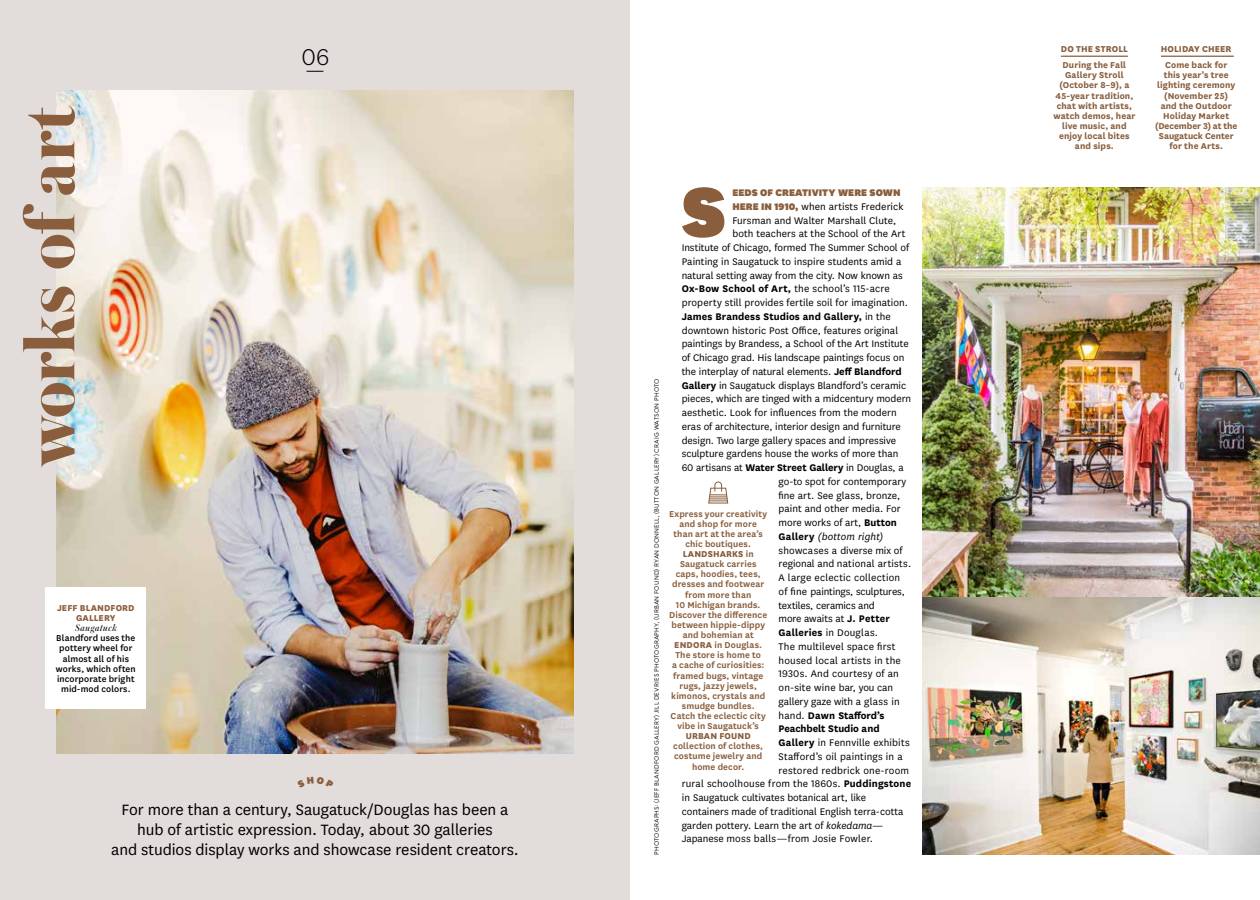
<style>
.page{position:relative;width:1260px;height:900px;background:#fff}
.page>*{position:absolute;margin:0;border:0;box-sizing:border-box;transform-origin:0 0}
.t1{font:900 82.38px "National";color:#8a5e3c}
.t2{font:700 74.75px "Austin";color:#8a5e3c}
.t3{font:300 26.75px "National";color:#000}
.t4{font:17.5px/20px "National";letter-spacing:-.005em;color:#000;text-align:center}
.t5{font:11.25px "National";color:#000}
.t6{font:700 11.25px "National";letter-spacing:.005em;color:#000}
.t7{font:11.25px "National";letter-spacing:.02em;color:#000}
.t8{font:900 11.25px "National";letter-spacing:.01em;color:#8a5e3c}
.t9{font:italic 11.25px "National";letter-spacing:.01em;color:#000}
.t10{font:600 10px/10.1px "National";letter-spacing:.01em;color:#8a5e3c;text-align:center}
.t11{font:700 10px/10.1px "National";letter-spacing:.01em;color:#8a5e3c;text-align:center}
.t12{font:500 10px/10.1px "National";letter-spacing:.01em;color:#000;text-align:center}
.t13{font:800 10px/10.4px "National";letter-spacing:.01em;color:#8a5e3c;text-align:center}
.t14{font:italic 10px "Austin";letter-spacing:.055em;color:#000}
.t15{font:6.25px "Hurme Geometric Sans 4";letter-spacing:.015em;color:#000}
.s1{font-weight:900;color:#8a5e3c}
.s2{font-weight:700}
.s3{font-weight:400}
.s4{font-weight:700;font-style:normal}
.s5{font-style:italic}
.s6{font-weight:800}
</style>
<div class="page">
<div style="left:0;top:0;width:630px;height:900px;background:#e2dddb"></div>
<img style="left:922px;top:188px;width:338px;height:667px">
<img style="left:56px;top:90px;width:518px;height:664px">
<hr style="left:1061px;top:56px;width:67px;height:1px;background:#8a5e3c">
<hr style="left:1161px;top:56px;width:73px;height:1px;background:#8a5e3c">
<svg style="left:307px;top:71px;width:16px;height:1px"></svg>
<svg style="left:708px;top:481px;width:21px;height:23px"></svg>
<div style="left:45px;top:588px;width:101px;height:121px;background:#fff"></div>
<h2 class="t2" style="left:-4px;top:466px;width:361px;rotate:-90deg">works of art</h2>
<p class="t13" style="left:57px;top:602px;width:79px">JEFF BLANDFORD<br>GALLERY</p>
<p class="t14" style="left:75px;top:621px;width:43px">Saugatuck</p>
<p class="t12" style="left:56px;top:633px;width:81px">Blandford uses the pottery wheel for almost all of his works, which often incorporate bright mid-mod colors.</p>
<h3 class="t3" style="left:302px;top:40px;width:29px">06</h3>
<h3 class="t4" style="left:111px;top:799px;width:409px">For more than a century, Saugatuck/Douglas has been a hub of artistic expression. Today, about 30 galleries<br>and studios display works and showcase resident creators.</h3>
<p class="t15" style="left:652px;top:855px;width:478px;rotate:-90deg">PHOTOGRAPHS: (JEFF BLANDFORD GALLERY) JILL DEVRIES PHOTOGRAPHY, (URBAN FOUND) RYAN DONNELL, (BUTTON GALLERY) CRAIG WATSON PHOTO</p>
<h1 class="t1" style="left:682px;top:154px;width:46px">S</h1>
<p class="t8" style="left:732px;top:185px;width:170px">EEDS OF CREATIVITY WERE SOWN</p>
<p class="t5" style="left:732px;top:199px;width:173px"><span class="s1">HERE IN 1910,</span> when artists Frederick</p>
<p class="t5" style="left:732px;top:213px;width:165px">Fursman and Walter Marshall Clute,</p>
<p class="t5" style="left:732px;top:227px;width:175px">both teachers at the School of the Art</p>
<p class="t5" style="left:682px;top:240px;width:229px">Institute of Chicago, formed The Summer School of</p>
<p class="t5" style="left:682px;top:254px;width:221px">Painting in Saugatuck to inspire students amid a</p>
<p class="t5" style="left:682px;top:268px;width:223px">natural setting away from the city. Now known as</p>
<p class="t5" style="left:682px;top:282px;width:210px"><span class="s2">Ox-Bow School of Art,</span> the school’s 115-acre</p>
<p class="t5" style="left:682px;top:295px;width:228px">property still provides fertile soil for imagination.</p>
<p class="t6" style="left:682px;top:309px;width:211px">James Brandess Studios and Gallery, <span class="s3">in the</span></p>
<p class="t5" style="left:682px;top:323px;width:218px">downtown historic Post Office, features original</p>
<p class="t5" style="left:682px;top:337px;width:229px">paintings by Brandess, a School of the Art Institute</p>
<p class="t5" style="left:682px;top:350px;width:224px">of Chicago grad. His landscape paintings focus on</p>
<p class="t5" style="left:682px;top:364px;width:222px">the interplay of natural elements. <span class="s2">Jeff Blandford</span></p>
<p class="t5" style="left:682px;top:378px;width:226px"><span class="s2">Gallery</span> in Saugatuck displays Blandford’s ceramic</p>
<p class="t5" style="left:682px;top:392px;width:231px">pieces, which are tinged with a midcentury modern</p>
<p class="t5" style="left:682px;top:405px;width:217px">aesthetic. Look for influences from the modern</p>
<p class="t5" style="left:682px;top:419px;width:221px">eras of architecture, interior design and furniture</p>
<p class="t5" style="left:682px;top:433px;width:216px">design. Two large gallery spaces and impressive</p>
<p class="t5" style="left:682px;top:447px;width:218px">sculpture gardens house the works of more than</p>
<p class="t5" style="left:682px;top:460px;width:223px">60 artisans at <span class="s2">Water Street Gallery</span> in Douglas, a</p>
<p class="t5" style="left:779px;top:474px;width:129px">go-to spot for contemporary</p>
<p class="t5" style="left:779px;top:488px;width:123px">fine art. See glass, bronze,</p>
<p class="t5" style="left:779px;top:502px;width:124px">paint and other media. For</p>
<p class="t5" style="left:779px;top:515px;width:120px">more works of art, <span class="s2">Button</span></p>
<p class="t9" style="left:779px;top:530px;width:106px"><span class="s4">Gallery</span> (bottom right)</p>
<p class="t5" style="left:779px;top:543px;width:125px">showcases a diverse mix of</p>
<p class="t5" style="left:779px;top:557px;width:134px">regional and national artists.</p>
<p class="t5" style="left:779px;top:570px;width:123px">A large eclectic collection</p>
<p class="t5" style="left:779px;top:584px;width:128px">of fine paintings, sculptures,</p>
<p class="t5" style="left:779px;top:598px;width:98px">textiles, ceramics and</p>
<p class="t5" style="left:779px;top:612px;width:113px">more awaits at <span class="s2">J. Petter</span></p>
<p class="t7" style="left:779px;top:625px;width:101px"><span class="s2">Galleries</span> in Douglas.</p>
<p class="t5" style="left:779px;top:639px;width:118px">The multilevel space first</p>
<p class="t7" style="left:779px;top:653px;width:124px">housed local artists in the</p>
<p class="t5" style="left:779px;top:667px;width:122px">1930s. And courtesy of an</p>
<p class="t5" style="left:779px;top:680px;width:116px">on-site wine bar, you can</p>
<p class="t5" style="left:779px;top:694px;width:123px">gallery gaze with a glass in</p>
<p class="t6" style="left:779px;top:707px;width:108px"><span class="s3">hand.</span> Dawn Stafford’s</p>
<p class="t6" style="left:779px;top:721px;width:103px">Peachbelt Studio and</p>
<p class="t5" style="left:779px;top:735px;width:133px"><span class="s2">Gallery</span> in Fennville exhibits</p>
<p class="t5" style="left:779px;top:749px;width:126px">Stafford’s oil paintings in a</p>
<p class="t5" style="left:779px;top:763px;width:132px">restored redbrick one-room</p>
<p class="t5" style="left:682px;top:777px;width:231px">rural schoolhouse from the 1860s. <span class="s2">Puddingstone</span></p>
<p class="t5" style="left:682px;top:790px;width:186px">in Saugatuck cultivates botanical art, like</p>
<p class="t5" style="left:682px;top:804px;width:223px">containers made of traditional English terra-cotta</p>
<p class="t5" style="left:682px;top:818px;width:203px">garden pottery. Learn the art of <span class="s5">kokedama</span>—</p>
<p class="t5" style="left:682px;top:832px;width:193px">Japanese moss balls—from Josie Fowler.</p>
<p class="t10" style="left:669px;top:508px;width:100px">Express your creativity and shop for more than art at the area’s chic boutiques.<br><span class="s6">LANDSHARKS</span> in<br>Saugatuck carries caps, hoodies, tees, dresses and footwear from more than<br>10 Michigan brands.<br>Discover the difference between hippie-dippy and bohemian at<br><span class="s6">ENDORA</span> in Douglas.<br>The store is home to<br>a cache of curiosities: framed bugs, vintage rugs, jazzy jewels, kimonos, crystals and smudge bundles.<br>Catch the eclectic city vibe in Saugatuck’s</p>
<p class="t13" style="left:686px;top:730px;width:66px">URBAN FOUND</p>
<p class="t10" style="left:673px;top:741px;width:91px">collection of clothes, costume jewelry and home decor.</p>
<p class="t13" style="left:1061px;top:43px;width:68px">DO THE STROLL</p>
<p class="t11" style="left:1053px;top:59px;width:84px">During the Fall<br>Gallery Stroll (October 8–9), a<br>45-year tradition, chat with artists, watch demos, hear live music, and enjoy local bites and sips.</p>
<p class="t13" style="left:1161px;top:43px;width:72px">HOLIDAY CHEER</p>
<p class="t11" style="left:1155px;top:59px;width:84px">Come back for<br>this year’s tree lighting ceremony (November 25) and the Outdoor<br>Holiday Market (December 3) at the<br>Saugatuck Center for the Arts.</p>
</div>
